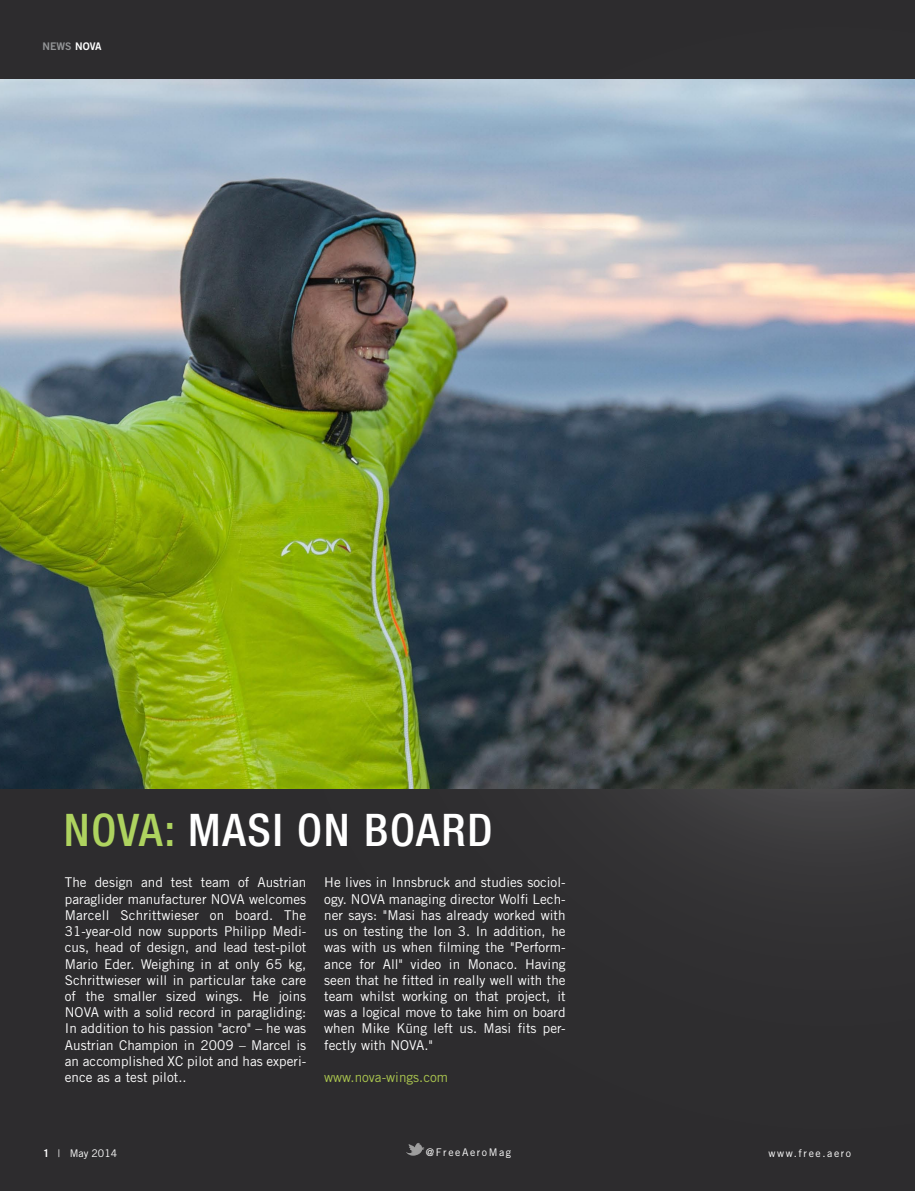
<style>
.page{position:relative;width:915px;height:1191px;background:#fff}
.page>*{position:absolute;margin:0;border:0;box-sizing:border-box;transform-origin:0 0}
.t1{font:500 condensed 45px "Helvetica Neue LT Std";letter-spacing:.04em;color:#fff}
.t2{font:13.5px/16.2px "Trade Gothic LT Std";color:#fff;text-align:justify}
.t3{font:13.5px "Trade Gothic LT Std";color:#abc64f}
.t4{font:10.5px "Trade Gothic LT Std";letter-spacing:.15em;color:#fff}
.t5{font:10.5px "Trade Gothic LT Std Bd 2";color:#939597}
.s1{color:#fff}
.s2{color:#aed35f}
.s3{font-weight:700;font-stretch:expanded}
</style>
<div class="page">
<div style="left:0;top:0;width:914px;height:1191px;background:#2d2c2e"></div>
<img style="left:406px;top:1143px;width:18px;height:12px">
<img style="left:0;top:79px;width:914px;height:709px">
<p class="t5" style="left:43px;top:40px;width:61px">NEWS <span class="s1">N OVA</span></p>
<h1 class="t1" style="left:64px;top:803px;width:430px"><span class="s2">NOVA:</span> MASI ON BOARD</h1>
<p class="t2" style="left:65px;top:874px;width:243px">The design and test team of Austrian paraglider manufacturer NOVA welcomes Marcell Schrittwieser on board. The 31-year-old now supports Philipp Medi&shy;cus, head of design, and lead test-pilot Mario Eder. Weighing in at only 65 kg, Schrittwieser will in particular take care of the smaller sized wings. He joins NOVA with a solid record in paragliding:<br>In addition to his passion "acro" – he was Austrian Champion in 2009 – Marcel is an accomplished XC pilot and has experi&shy;ence as a test pilot..</p>
<p class="t2" style="left:324px;top:874px;width:243px">He lives in Innsbruck and studies sociol&shy;ogy. NOVA managing director Wolfi Lech&shy;ner says: "Masi has already worked with us on testing the Ion 3. In addition, he was with us when filming the "Perform&shy;ance for All" video in Monaco. Having seen that he fitted in really well with the team whilst working on that project, it was a logical move to take him on board when Mike Küng left us. Masi fits per&shy;fectly with NOVA."</p>
<p class="t3" style="left:324px;top:1069px;width:125px">www.nova-wings.com</p>
<p class="t4" style="left:43px;top:1146px;width:76px"><span class="s3">1</span> | May 2014</p>
<p class="t4" style="left:426px;top:1145px;width:87px">@FreeAeroMag</p>
<p class="t4" style="left:768px;top:1146px;width:84px">www.free.aero</p>
</div>
